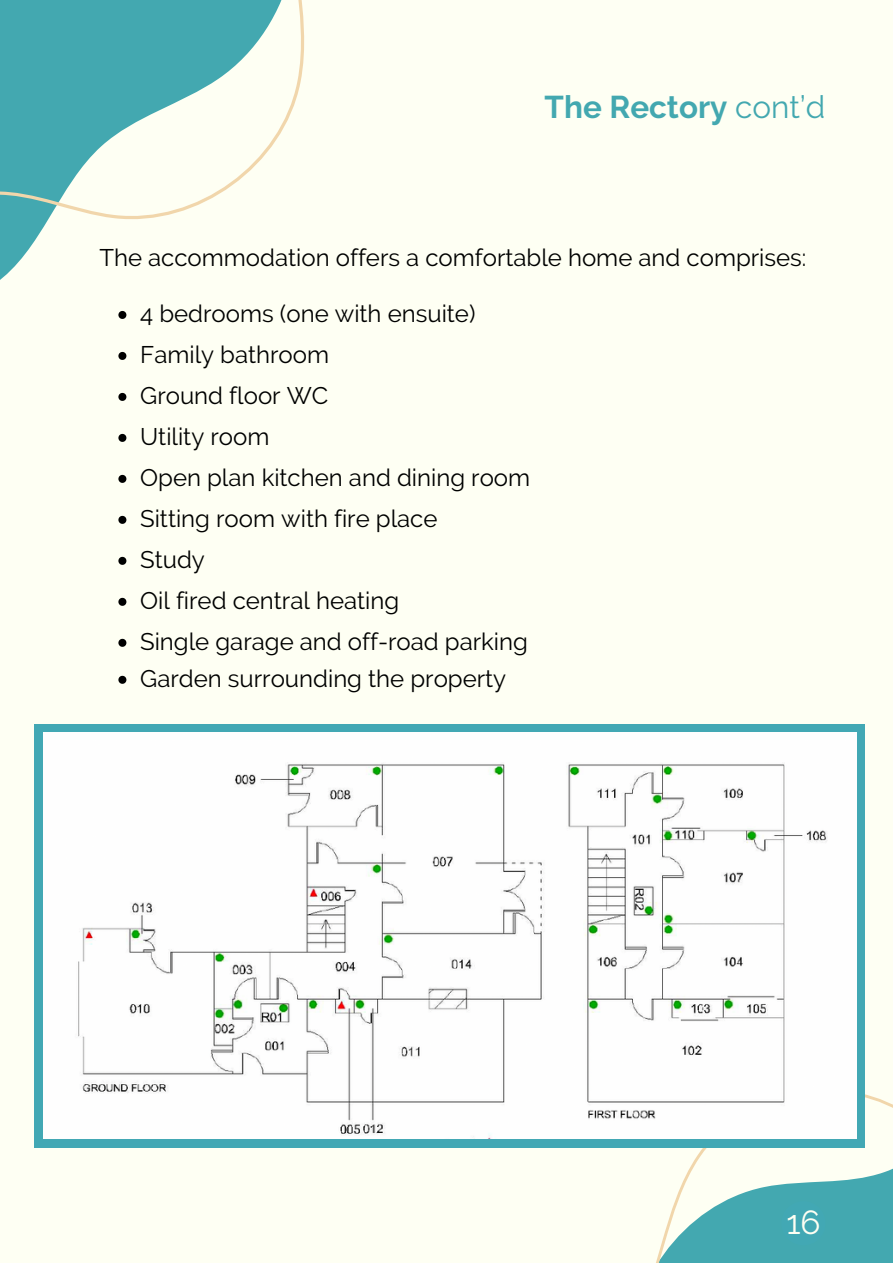
<style>
.page{position:relative;width:893px;height:1264px;background:#fff}
.page>*{position:absolute;margin:0;border:0;box-sizing:border-box;transform-origin:0 0}
.t1{font:33.15px "Raleway";color:#fefff3}
.t2{font:700 31.35px "Raleway";color:#43a8b0}
.t3{font:24px "Raleway";color:#000}
.s1{font-weight:400}
</style>
<div class="page">
<div style="left:0;top:0;width:892px;height:1262px;background:#fefff3"></div>
<svg style="left:0;top:0;width:305px;height:358px"></svg>
<svg style="left:507px;top:940px;width:385px;height:322px"></svg>
<div style="left:34px;top:724px;width:830px;height:423px;background:#42a8b4"></div>
<img style="left:44px;top:732px;width:812px;height:406px">
<svg style="left:118px;top:311px;width:8px;height:8px"></svg>
<svg style="left:118px;top:352px;width:8px;height:8px"></svg>
<svg style="left:118px;top:393px;width:8px;height:8px"></svg>
<svg style="left:118px;top:434px;width:8px;height:8px"></svg>
<svg style="left:118px;top:475px;width:8px;height:8px"></svg>
<svg style="left:118px;top:516px;width:8px;height:8px"></svg>
<svg style="left:118px;top:557px;width:8px;height:8px"></svg>
<svg style="left:118px;top:598px;width:8px;height:8px"></svg>
<svg style="left:118px;top:639px;width:8px;height:8px"></svg>
<svg style="left:118px;top:675px;width:8px;height:8px"></svg>
<div style="left:781px;top:1201px;width:44px;height:44px;background:#42a8b4;border-radius:50%"></div>
<p class="t2" style="left:544px;top:88px;width:282px">The Rectory <span class="s1">cont’d</span></p>
<p class="t3" style="left:99px;top:243px;width:708px">The accommodation offers a comfortable home and comprises:</p>
<p class="t3" style="left:140px;top:299px;width:337px">4 bedrooms (one with ensuite)</p>
<p class="t3" style="left:140px;top:340px;width:190px">Family bathroom</p>
<p class="t3" style="left:140px;top:381px;width:190px">Ground floor WC</p>
<p class="t3" style="left:140px;top:422px;width:131px">Utility room</p>
<p class="t3" style="left:140px;top:463px;width:391px">Open plan kitchen and dining room</p>
<p class="t3" style="left:140px;top:504px;width:299px">Sitting room with fire place</p>
<p class="t3" style="left:140px;top:545px;width:66px">Study</p>
<p class="t3" style="left:140px;top:586px;width:260px">Oil fired central heating</p>
<p class="t3" style="left:140px;top:627px;width:389px">Single garage and off-road parking</p>
<p class="t3" style="left:140px;top:664px;width:367px">Garden surrounding the property</p>
<p class="t1" style="left:786px;top:1202px;width:36px">16</p>
<p class="t1" style="left:808px;top:1202px;width:36px">16</p>
</div>
